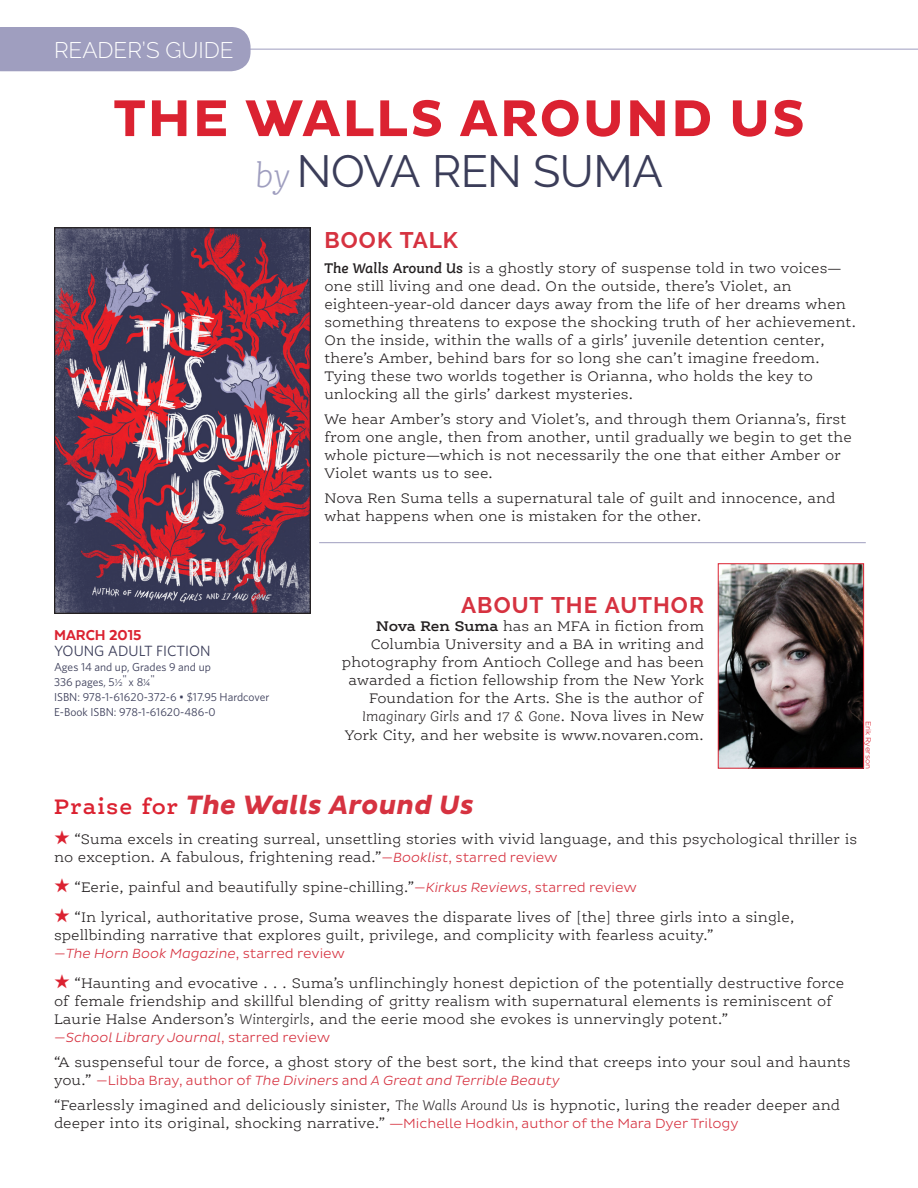
<style>
.page{position:relative;width:918px;height:1188px;background:#fff}
.page>*{position:absolute;margin:0;border:0;box-sizing:border-box;transform-origin:0 0}
.t1{font:700 52.5px "Pluto Sans";letter-spacing:.035em;color:#db2231}
.t2{font:45px "Raleway";letter-spacing:-.015em;color:#3b3d59}
.t3{font:italic 700 27px "Pluto Sans";letter-spacing:.005em;color:#d63240}
.t4{font:700 22.5px "Raleway";letter-spacing:.04em;color:#d63240}
.t5{font:300 22.5px "Raleway";color:#fff}
.Specs{font:800 16.5px "Texta";color:#db2231}
.No_Spacing{font:300 15px/18px "Ernestine OT";color:#231f20}
.Specs-2{font:14.85px "Whitney";color:#3b3d59}
.t6{font:italic 300 13.5px "Pluto Sans";color:#d63240}
.Specs-3{font:11.55px "Whitney";color:#3b3d59}
.Body_Copy{font:300 7.5px "Pluto Sans";letter-spacing:-.01em;color:#db2231}
.s1{font-family:"Ernestine OT";font-weight:300;font-style:italic;font-size:36px;color:#9f9ebf}
.s2{font-family:"Texta"}
.s3{font-weight:600;font-style:italic}
.s4{font-weight:600}
.s5{font-style:italic}
.s6{font-family:"Ernestine OT";font-weight:600;font-style:normal;font-size:22.5px;color:#db2231}
.s7{color:#db2231}
.s8{font-family:"Pluto Sans";font-size:13.5px;color:#d63240}
.s9{font-family:"Pluto Sans";font-style:italic;font-size:13.5px;color:#d63240}
.s10{font-style:normal}
.s11{font-family:"Ernestine OT";font-style:normal;font-size:15px;color:#231f20}
.s12{color:#d63240}
</style>
<div class="page">
<hr style="left:0;top:49px;width:918px;height:1px;background:#9f9ebf">
<div style="left:0;top:27px;width:251px;height:44px;background:#9f9ebf"></div>
<img style="left:720px;top:565px;width:142px;height:202px">
<div style="left:718px;top:563px;width:146px;height:206px;border:1px solid #db2231"></div>
<img style="left:56px;top:229px;width:253px;height:383px">
<div style="left:54px;top:227px;width:257px;height:387px;border:1px solid #231f20"></div>
<hr style="left:319px;top:542px;width:547px;height:1px;background:#9f9ebf">
<p class="t5" style="left:54px;top:37px;width:181px">READER’S GUIDE</p>
<p class="t1" style="left:113px;top:88px;width:693px">THE WALLS AROUND US</p>
<p class="t2" style="left:255px;top:145px;width:409px"><span class="s1">by</span> NOVA REN SUMA</p>
<p class="Specs" style="left:54px;top:626px;width:89px">MARCH 2015</p>
<p class="Specs-2" style="left:54px;top:642px;width:158px">YOUNG ADULT FICTION</p>
<p class="Specs-3" style="left:54px;top:660px;width:158px">Ages 14 and up, Grades 9 and up</p>
<p class="Specs-3" style="left:54px;top:675px;width:102px">336 pages, 5<span class="s2">½</span>" x 8<span class="s2">¼</span>"</p>
<p class="Specs-3" style="left:54px;top:690px;width:217px">ISBN: 978-1-61620-372-6 • $17.95 Hardcover</p>
<p class="Specs-3" style="left:54px;top:705px;width:163px">E-Book ISBN: 978-1-61620-486-0</p>
<p class="t4" style="left:324px;top:228px;width:135px">BOOK TALK</p>
<p class="No_Spacing" style="left:324px;top:259px;width:533px"><span class="s3">The Walls Around Us</span> is a ghostly story of suspense told in two voices— one still living and one dead. On the outside, there’s Violet, an eighteen-year-old dancer days away from the life of her dreams when something threatens to expose the shocking truth of her achievement.<br>On the inside, within the walls of a girls’ juvenile detention center, there’s Amber, behind bars for so long she can’t imagine freedom.<br>Tying these two worlds together is Orianna, who holds the key to unlocking all the girls’ darkest mysteries.</p>
<p class="No_Spacing" style="left:324px;top:410px;width:529px">We hear Amber’s story and Violet’s, and through them Orianna’s, first from one angle, then from another, until gradually we begin to get the whole picture—which is not necessarily the one that either Amber or Violet wants us to see.</p>
<p class="No_Spacing" style="left:324px;top:489px;width:512px">Nova Ren Suma tells a supernatural tale of guilt and innocence, and what happens when one is mistaken for the other.</p>
<p class="t4" style="left:461px;top:592px;width:244px">ABOUT THE AUTHOR</p>
<p class="No_Spacing" style="left:342px;top:617px;width:364px;text-align:right"><span class="s4">Nova Ren Suma</span> has an MFA in fiction from Columbia University and a BA in writing and photography from Antioch College and has been awarded a fiction fellowship from the New York Foundation for the Arts. She is the author of <span class="s5">Imaginary Girls</span> and <span class="s5">17 &amp; Gone</span>. Nova lives in New</p>
<p class="No_Spacing" style="left:345px;top:727px;width:361px">York City, and her website is www.novaren.com.</p>
<p class="Body_Copy" style="left:873px;top:721px;width:49px;rotate:90deg">Erik Ryerson</p>
<p class="t3" style="left:54px;top:789px;width:421px"><span class="s6">Praise for</span> The Walls Around Us</p>
<p class="No_Spacing" style="left:54px;top:830px;width:805px"><span class="s7">★</span> “Suma excels in creating surreal, unsettling stories with vivid language, and this psychological thriller is no exception. A fabulous, frightening read.”<span class="s8">—</span><span class="s9">Booklist</span><span class="s8">, starred review</span></p>
<p class="No_Spacing" style="left:54px;top:878px;width:585px"><span class="s7">★</span> “Eerie, painful and beautifully spine-chilling.”<span class="s8">—</span><span class="s9">Kirkus Reviews</span><span class="s8">, starred review</span></p>
<p class="No_Spacing" style="left:54px;top:909px;width:742px"><span class="s7">★</span> “In lyrical, authoritative prose, Suma weaves the disparate lives of [the] three girls into a single, spellbinding narrative that explores guilt, privilege, and complicity with fearless acuity.”</p>
<p class="t6" style="left:54px;top:946px;width:293px"><span class="s10">—</span>The Horn Book Magazine<span class="s10">, starred review</span></p>
<p class="No_Spacing" style="left:54px;top:975px;width:792px"><span class="s7">★</span> “Haunting and evocative . . . Suma’s unflinchingly honest depiction of the potentially destructive force of female friendship and skillful blending of gritty realism with supernatural elements is reminiscent of<br>Laurie Halse Anderson’s <span class="s5">Wintergirls</span>, and the eerie mood she evokes is unnervingly potent.”</p>
<p class="t6" style="left:54px;top:1030px;width:278px"><span class="s10">—</span>School Library Journal<span class="s10">, starred review</span></p>
<p class="No_Spacing" style="left:54px;top:1053px;width:798px">“A suspenseful tour de force, a ghost story of the best sort, the kind that creeps into your soul and haunts</p>
<p class="t6" style="left:54px;top:1073px;width:507px"><span class="s11">you.”</span> <span class="s10">—Libba Bray, author of</span> The Diviners <span class="s10">and</span> A Great and Terrible Beauty</p>
<p class="No_Spacing" style="left:54px;top:1096px;width:788px">“Fearlessly imagined and deliciously sinister, <span class="s5">The Walls Around Us</span> is hypnotic, luring the reader deeper and deeper into its original, shocking narrative.” <span class="s12">—</span><span class="s8">Michelle Hodkin, author of the Mara Dyer Trilogy</span></p>
</div>
